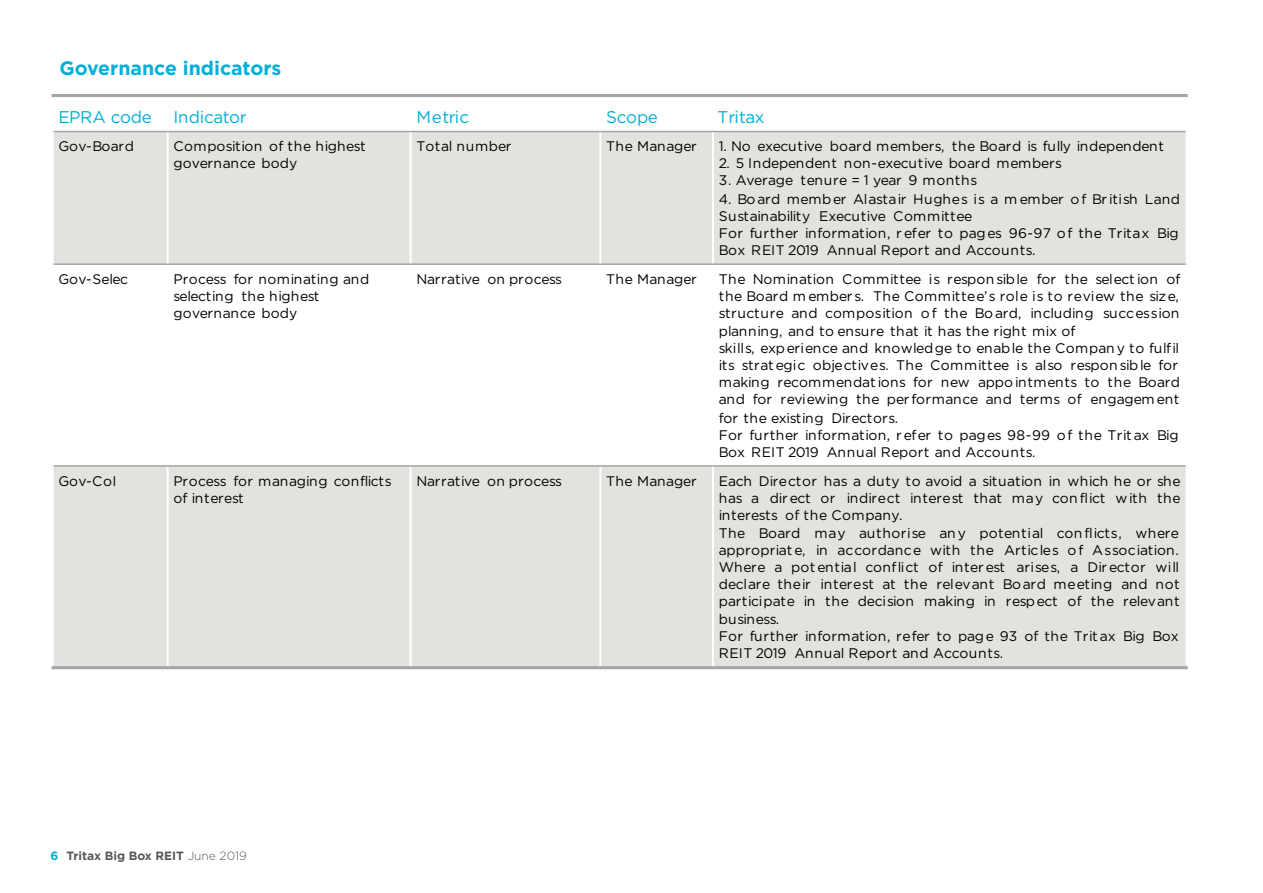
<style>
.page{position:relative;width:1263px;height:893px;background:#fff}
.page>*{position:absolute;margin:0;border:0;box-sizing:border-box;transform-origin:0 0}
.t1{font:700 19.5px "Gotham";color:#00afd7}
.t2{font:16.95px "Gotham";letter-spacing:-.025em;color:#00afd7}
.t3{font:13.95px/17px "Gotham";letter-spacing:.02em;color:#000}
.t4{font:13.95px "Gotham";letter-spacing:-.005em;color:#000}
.t5{font:13.95px/17px "Gotham";letter-spacing:-.015em;color:#000}
.t6{font:13.95px "Gotham";letter-spacing:-.01em;color:#000}
.t7{font:13.95px "Gotham";letter-spacing:-.02em;color:#000}
.t8{font:700 12px "Gotham";color:#575756}
.s1{color:#00afd6}
.s2{font-weight:300}
</style>
<div class="page">
<div style="left:53px;top:132px;width:115px;height:132px;background:#e4e2df"></div>
<div style="left:168px;top:132px;width:243px;height:132px;background:#e4e2df"></div>
<div style="left:411px;top:132px;width:189px;height:132px;background:#e4e2df"></div>
<div style="left:600px;top:132px;width:113px;height:132px;background:#e4e2df"></div>
<div style="left:713px;top:132px;width:474px;height:132px;background:#e4e2df"></div>
<div style="left:53px;top:466px;width:115px;height:202px;background:#e4e2df"></div>
<div style="left:168px;top:466px;width:243px;height:202px;background:#e4e2df"></div>
<div style="left:411px;top:466px;width:189px;height:202px;background:#e4e2df"></div>
<div style="left:600px;top:466px;width:113px;height:202px;background:#e4e2df"></div>
<div style="left:713px;top:466px;width:474px;height:202px;background:#e4e2df"></div>
<hr style="left:167px;top:94px;width:2px;height:575px;background:#fff">
<hr style="left:409px;top:94px;width:3px;height:575px;background:#fff">
<hr style="left:599px;top:94px;width:2px;height:575px;background:#fff">
<hr style="left:712px;top:94px;width:2px;height:575px;background:#fff">
<hr style="left:52px;top:131px;width:1136px;height:1px;background:#a6a6a6">
<hr style="left:52px;top:263px;width:1136px;height:2px;background:#a6a6a6">
<hr style="left:52px;top:465px;width:1136px;height:2px;background:#a6a6a6">
<hr style="left:52px;top:94px;width:2px;height:575px;background:#fff">
<hr style="left:1186px;top:94px;width:2px;height:575px;background:#fff">
<hr style="left:52px;top:94px;width:1136px;height:3px;background:#a6a6a6">
<hr style="left:52px;top:666px;width:1136px;height:3px;background:#a6a6a6">
<p class="t1" style="left:60px;top:56px;width:223px">Governance indicators</p>
<p class="t2" style="left:58px;top:106px;width:95px">EPRA code</p>
<p class="t2" style="left:173px;top:106px;width:75px">Indicator</p>
<p class="t2" style="left:416px;top:106px;width:54px">Metric</p>
<p class="t2" style="left:606px;top:106px;width:53px">Scope</p>
<p class="t2" style="left:718px;top:106px;width:48px">Tritax</p>
<p class="t3" style="left:58px;top:138px;width:77px">Gov-Board</p>
<p class="t3" style="left:173px;top:138px;width:194px">Composition of the highest governance body</p>
<p class="t3" style="left:416px;top:138px;width:97px">Total number</p>
<p class="t3" style="left:606px;top:138px;width:92px">The Manager</p>
<p class="t4" style="left:719px;top:137px;width:447px">1. No executive board members, the Board is fully independent</p>
<p class="t3" style="left:719px;top:155px;width:345px">2. 5 Independent non-executive board members</p>
<p class="t3" style="left:719px;top:171px;width:260px">3. Average tenure = 1 year 9 months</p>
<p class="t3" style="left:719px;top:190px;width:463px">4. Board member Alastair Hughes is a m ember of British Land Sustainability Executive Committee<br>For further information, r efer to pages 96-97 of the Tritax Big Box REIT 2019 Annual Report and Accounts.</p>
<p class="t7" style="left:58px;top:270px;width:71px">Gov-Selec</p>
<p class="t3" style="left:173px;top:270px;width:197px">Process for nominating and selecting the highest governance body</p>
<p class="t6" style="left:416px;top:270px;width:147px">Narrative on process</p>
<p class="t3" style="left:606px;top:270px;width:92px">The Manager</p>
<p class="t3" style="left:719px;top:270px;width:463px">The Nomination Committee is respon sible for the select ion of the Board m embers. The Committee’s role is to review the size, structure and composition of the Board, including succession</p>
<p class="t3" style="left:719px;top:323px;width:463px">planning, and to ensure that it has the right mix of<br>skills, experience and knowledge to enable the Compan y to fulfil its strat egic objectives. The Committee is also respon sible for making recommendat ions for new appointments to the Board and for reviewing the per formance and terms of engagem ent</p>
<p class="t3" style="left:719px;top:409px;width:461px">for the existing Directors.<br>For further information, r efer to pages 98-99 of the Trit ax Big<br>Box REIT 2019 Annual Report and Accounts.</p>
<p class="t3" style="left:58px;top:472px;width:60px">Gov-CoI</p>
<p class="t5" style="left:173px;top:472px;width:220px">Process for managing conflicts of interest</p>
<p class="t6" style="left:416px;top:472px;width:147px">Narrative on process</p>
<p class="t3" style="left:606px;top:472px;width:92px">The Manager</p>
<p class="t3" style="left:719px;top:472px;width:463px;text-align:justify">Each Director has a duty to avoid a situation in which he or she has a direct or indirect interest that may con flict with the interests of the Company.</p>
<p class="t3" style="left:719px;top:524px;width:462px;text-align:justify">The Board may authorise an y potential con flicts, where appropriat e, in accordance with the Articles of Association.<br>Where a pot ential conflict of inter est arises, a Dir ector will declare their interest at the relevant Board meeting and not participate in the decision making in respect of the relevant</p>
<p class="t3" style="left:719px;top:611px;width:462px">business.<br>For further information, refer to page 93 of the Trit ax Big Box<br>REIT 2019 Annual Report and Accounts.</p>
<p class="t8" style="left:50px;top:848px;width:198px"><span class="s1">6</span> Tritax Big Box REIT <span class="s2">June 2019</span></p>
</div>
